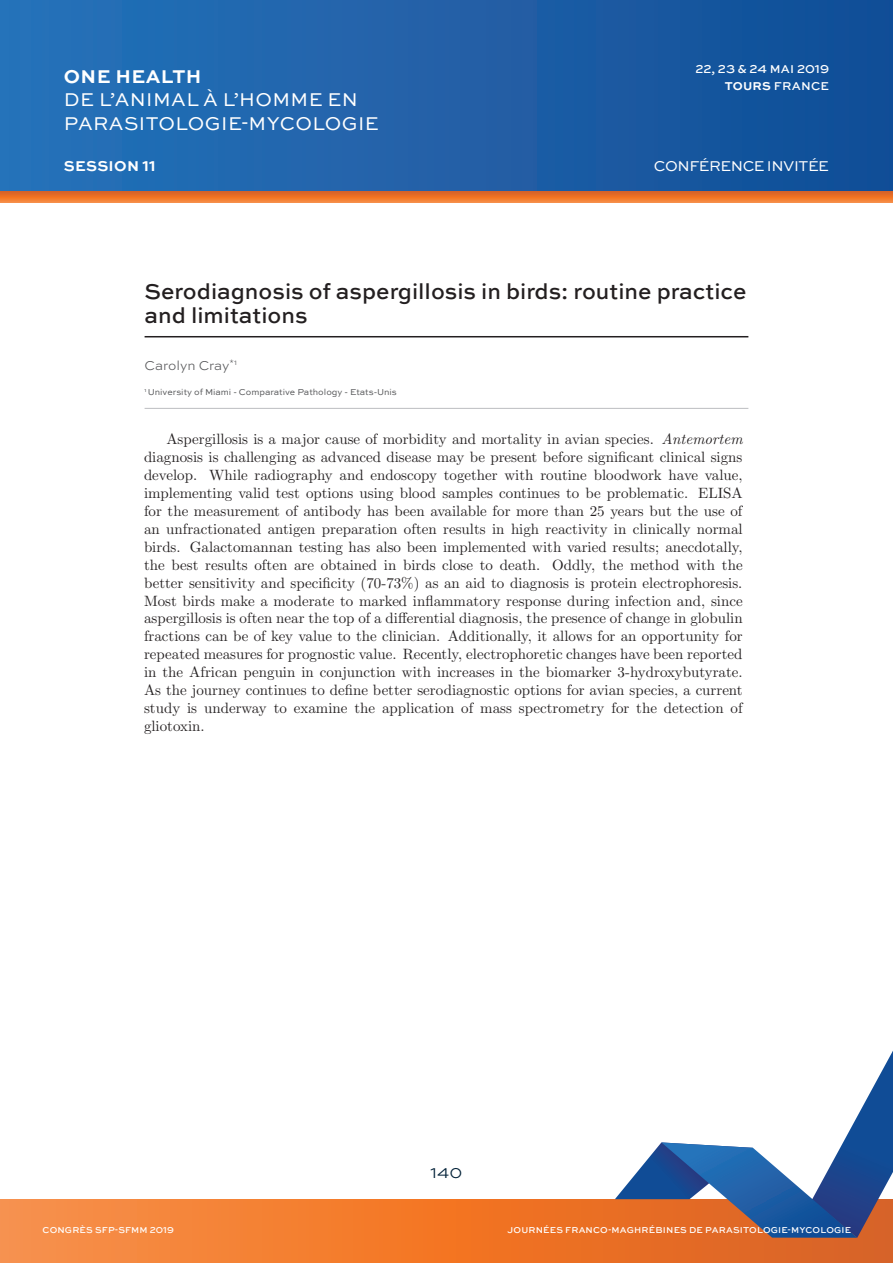
<style>
.page{position:relative;width:893px;height:1263px;background:#fff}
.page>*{position:absolute;margin:0;border:0;box-sizing:border-box;transform-origin:0 0}
.t1{font:500 22.5px/24px "Sweet Sans Pro";color:#231f20}
.t2{font:19.5px/23.4px "Sweet Sans Pro";letter-spacing:.02em;color:#fff}
.t3{font:700 19.5px "Sweet Sans Pro";letter-spacing:.02em;color:#fff}
.t4{font:300 18px "Sweet Sans Pro";color:#002037}
.t5{font:15px/18px "CMR10";color:#231f20;text-align:justify}
.t6{font:15px "Sweet Sans Pro";letter-spacing:-.03em;color:#fff}
.t7{font:700 15px "Sweet Sans Pro";letter-spacing:.02em;color:#fff}
.t8{font:300 13.5px "Sweet Sans Pro";color:#57585a}
.t9{font:500 12px/16.5px "Sweet Sans Pro";letter-spacing:.02em;color:#fff;text-align:right}
.t10{font:500 9px "Sweet Sans Pro";letter-spacing:.02em;color:#fff}
.t11{font:9px "Sweet Sans Pro";color:#57585a}
.s1{font-weight:700}
.s2{font-family:"CMTI10"}
</style>
<div class="page">
<div style="left:0;top:1199px;width:893px;height:64px;background:linear-gradient(to right,#fd8f41,#dd5f1b)"></div>
<div style="left:0;top:0;width:893px;height:191px;background:linear-gradient(to right,#2873ba,#124d96)"></div>
<svg style="left:615px;top:1051px;width:278px;height:187px"></svg>
<svg style="left:0;top:191px;width:893px;height:12px;background:#ea752d"></svg>
<hr style="left:145px;top:336px;width:603px;height:1px;background:#231f20">
<hr style="left:145px;top:408px;width:603px;height:1px;background:#bcbdc0">
<h2 class="t3" style="left:64px;top:62px;width:139px">ONE HEALTH</h2>
<h2 class="t2" style="left:64px;top:87px;width:316px">DE L’ANIMAL À L’HOMME EN<br>PARASITOLOGIE-MYCOLOGIE</h2>
<p class="t7" style="left:64px;top:154px;width:93px">SESSION 11</p>
<p class="t9" style="left:695px;top:60px;width:135px">22, 23 &amp; 24 MAI 2019<br><span class="s1">TOURS</span> FRANCE</p>
<p class="t6" style="left:654px;top:155px;width:177px">CONFÉRENCE INVITÉE</p>
<h1 class="t1" style="left:145px;top:279px;width:603px">Serodiagnosis of aspergillosis in birds: routine practice and limitations</h1>
<p class="t8" style="left:145px;top:356px;width:94px">Carolyn Cray<sup>*1</sup></p>
<p class="t11" style="left:145px;top:386px;width:254px"><sup>1</sup> University of Miami - Comparative Pathology - Etats-Unis</p>
<p class="t5" style="left:144px;top:431px;width:600px;text-indent:22px">Aspergillosis is a major cause of morbidity and mortality in avian species. <span class="s2">Antemortem </span>diagnosis is challenging as advanced disease may be present before significant clinical signs develop. While radiography and endoscopy together with routine bloodwork have value, implementing valid test options using blood samples continues to be problematic. ELISA for the measurement of antibody has been available for more than 25 years but the use of an unfractionated antigen preparation often results in high reactivity in clinically normal birds. Galactomannan testing has also been implemented with varied results; anecdotally, the best results often are obtained in birds close to death. Oddly, the method with the better sensitivity and specificity (70-73%) as an aid to diagnosis is protein electrophoresis.<br>Most birds make a moderate to marked inflammatory response during infection and, since aspergillosis is often near the top of a differential diagnosis, the presence of change in globulin fractions can be of key value to the clinician. Additionally, it allows for an opportunity for repeated measures for prognostic value. Recently, electrophoretic changes have been reported in the African penguin in conjunction with increases in the biomarker 3-hydroxybutyrate.<br>As the journey continues to define better serodiagnostic options for avian species, a current study is underway to examine the application of mass spectrometry for the detection of gliotoxin.</p>
<p class="t4" style="left:430px;top:1159px;width:34px">140</p>
<p class="t10" style="left:43px;top:1223px;width:133px">CONGRÈS SFP-SFMM 2019</p>
<p class="t10" style="left:507px;top:1223px;width:345px">JOURNÉES FRANCO-MAGHRÉBINES DE PARASITOLOGIE-MYCOLOGIE</p>
</div>
